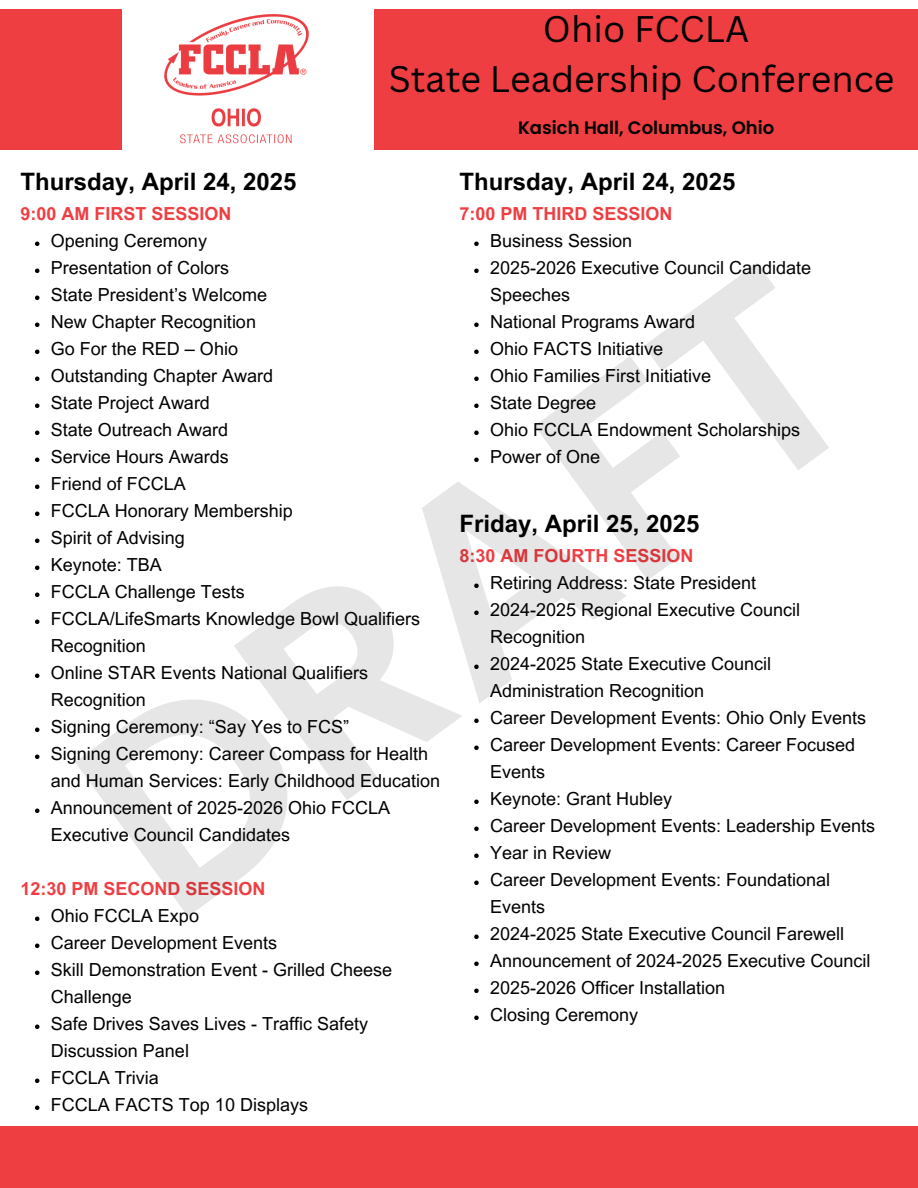
<style>
.page{position:relative;width:918px;height:1188px;background:#fff}
.page>*{position:absolute;margin:0;border:0;box-sizing:border-box;transform-origin:0 0}
.t1{font:600 274.65px "Poppins";color:#000}
.t2{font:36px/49.5px "Canva Sans";color:#000;text-align:center}
.t3{font:700 24px "Arial MT Pro";color:#000}
.t4{font:18px/27px "Arial MT Pro";color:#000}
.t5{font:700 18px "Arial MT Pro";color:#ef3e42}
.t6{font:600 18px "Poppins";color:#000}
</style>
<div class="page">
<div style="left:0;top:1126px;width:918px;height:62px;background:#ef3e42"></div>
<div style="left:0;top:9px;width:121px;height:141px;background:#ef3e42"></div>
<div style="left:374px;top:9px;width:544px;height:141px;background:#ef3e42"></div>
<img style="left:164px;top:14px;width:145px;height:130px">
<svg style="left:35px;top:242px;width:4px;height:4px"></svg>
<svg style="left:35px;top:269px;width:4px;height:4px"></svg>
<svg style="left:35px;top:296px;width:4px;height:4px"></svg>
<svg style="left:35px;top:323px;width:4px;height:4px"></svg>
<svg style="left:35px;top:350px;width:4px;height:4px"></svg>
<svg style="left:35px;top:377px;width:4px;height:4px"></svg>
<svg style="left:35px;top:404px;width:4px;height:4px"></svg>
<svg style="left:35px;top:431px;width:4px;height:4px"></svg>
<svg style="left:35px;top:458px;width:4px;height:4px"></svg>
<svg style="left:35px;top:485px;width:4px;height:4px"></svg>
<svg style="left:35px;top:512px;width:4px;height:4px"></svg>
<svg style="left:35px;top:539px;width:4px;height:4px"></svg>
<svg style="left:35px;top:566px;width:4px;height:4px"></svg>
<svg style="left:35px;top:593px;width:4px;height:4px"></svg>
<svg style="left:35px;top:620px;width:4px;height:4px"></svg>
<svg style="left:35px;top:674px;width:4px;height:4px"></svg>
<svg style="left:35px;top:728px;width:4px;height:4px"></svg>
<svg style="left:35px;top:755px;width:4px;height:4px"></svg>
<svg style="left:35px;top:809px;width:4px;height:4px"></svg>
<svg style="left:35px;top:917px;width:4px;height:4px"></svg>
<svg style="left:35px;top:944px;width:4px;height:4px"></svg>
<svg style="left:35px;top:971px;width:4px;height:4px"></svg>
<svg style="left:35px;top:1025px;width:4px;height:4px"></svg>
<svg style="left:35px;top:1079px;width:4px;height:4px"></svg>
<svg style="left:35px;top:1106px;width:4px;height:4px"></svg>
<svg style="left:474px;top:242px;width:5px;height:4px"></svg>
<svg style="left:474px;top:269px;width:5px;height:4px"></svg>
<svg style="left:474px;top:323px;width:5px;height:4px"></svg>
<svg style="left:474px;top:350px;width:5px;height:4px"></svg>
<svg style="left:474px;top:377px;width:5px;height:4px"></svg>
<svg style="left:474px;top:404px;width:5px;height:4px"></svg>
<svg style="left:474px;top:431px;width:5px;height:4px"></svg>
<svg style="left:474px;top:458px;width:5px;height:4px"></svg>
<svg style="left:474px;top:584px;width:5px;height:4px"></svg>
<svg style="left:474px;top:611px;width:5px;height:4px"></svg>
<svg style="left:474px;top:665px;width:5px;height:4px"></svg>
<svg style="left:474px;top:719px;width:5px;height:4px"></svg>
<svg style="left:474px;top:746px;width:5px;height:4px"></svg>
<svg style="left:474px;top:800px;width:5px;height:4px"></svg>
<svg style="left:474px;top:827px;width:5px;height:4px"></svg>
<svg style="left:474px;top:854px;width:5px;height:4px"></svg>
<svg style="left:474px;top:881px;width:5px;height:4px"></svg>
<svg style="left:474px;top:935px;width:5px;height:4px"></svg>
<svg style="left:474px;top:962px;width:5px;height:4px"></svg>
<svg style="left:474px;top:989px;width:5px;height:4px"></svg>
<svg style="left:474px;top:1016px;width:5px;height:4px"></svg>
<p class="t2" style="left:389px;top:4px;width:507px">Ohio FCCLA<br>State Leadership Conference</p>
<h2 class="t6" style="left:518px;top:115px;width:258px">Kasich Hall, Columbus, Ohio</h2>
<h5 class="t3" style="left:20px;top:172px;width:278px">Thursday, April 24, 2025</h5>
<h5 class="t5" style="left:20px;top:207px;width:213px">9:00 AM FIRST SESSION</h5>
<h3 class="t4" style="left:51px;top:230px;width:158px">Opening Ceremony</h3>
<p class="t4" style="left:51px;top:257px;width:180px">Presentation of Colors</p>
<p class="t4" style="left:51px;top:284px;width:218px">State President’s Welcome</p>
<p class="t4" style="left:51px;top:311px;width:207px">New Chapter Recognition</p>
<p class="t4" style="left:51px;top:338px;width:189px">Go For the RED – Ohio</p>
<p class="t4" style="left:51px;top:365px;width:224px">Outstanding Chapter Award</p>
<p class="t4" style="left:51px;top:392px;width:161px">State Project Award</p>
<p class="t4" style="left:51px;top:419px;width:179px">State Outreach Award</p>
<p class="t4" style="left:51px;top:446px;width:180px">Service Hours Awards</p>
<p class="t4" style="left:51px;top:473px;width:137px">Friend of FCCLA</p>
<p class="t4" style="left:51px;top:500px;width:244px">FCCLA Honorary Membership</p>
<p class="t4" style="left:51px;top:527px;width:136px">Spirit of Advising</p>
<p class="t4" style="left:51px;top:554px;width:113px">Keynote: TBA</p>
<p class="t4" style="left:51px;top:581px;width:196px">FCCLA Challenge Tests</p>
<p class="t4" style="left:51px;top:608px;width:371px">FCCLA/LifeSmarts Knowledge Bowl Qualifiers<br>Recognition</p>
<p class="t4" style="left:51px;top:662px;width:319px">Online STAR Events National Qualifiers<br>Recognition</p>
<p class="t4" style="left:51px;top:716px;width:300px">Signing Ceremony: “Say Yes to FCS”</p>
<p class="t4" style="left:51px;top:743px;width:391px">Signing Ceremony: Career Compass for Health and Human Services: Early Childhood Education</p>
<p class="t4" style="left:51px;top:797px;width:341px">Announcement of 2025-2026 Ohio FCCLA<br>Executive Council Candidates</p>
<p class="t3" style="left:460px;top:172px;width:278px">Thursday, April 24, 2025</p>
<p class="t5" style="left:460px;top:207px;width:215px">7:00 PM THIRD SESSION</p>
<h3 class="t4" style="left:490px;top:230px;width:144px">Business Session</h3>
<p class="t4" style="left:490px;top:257px;width:323px">2025-2026 Executive Council Candidate<br>Speeches</p>
<p class="t4" style="left:490px;top:311px;width:207px">National Programs Award</p>
<p class="t4" style="left:490px;top:338px;width:175px">Ohio FACTS Initiative</p>
<p class="t4" style="left:490px;top:365px;width:223px">Ohio Families First Initiative</p>
<p class="t4" style="left:490px;top:392px;width:108px">State Degree</p>
<p class="t4" style="left:490px;top:419px;width:312px">Ohio FCCLA Endowment Scholarships</p>
<p class="t4" style="left:490px;top:446px;width:112px">Power of One</p>
<h1 class="t1" style="left:3px;top:694px;width:875px;rotate:-36deg">DRAFT</h1>
<p class="t3" style="left:460px;top:514px;width:242px">Friday, April 25, 2025</p>
<p class="t5" style="left:460px;top:549px;width:236px">8:30 AM FOURTH SESSION</p>
<h3 class="t4" style="left:490px;top:572px;width:268px">Retiring Address: State President</h3>
<p class="t4" style="left:490px;top:599px;width:312px">2024-2025 Regional Executive Council<br>Recognition</p>
<p class="t4" style="left:490px;top:653px;width:283px">2024-2025 State Executive Council<br>Administration Recognition</p>
<p class="t4" style="left:490px;top:707px;width:378px">Career Development Events: Ohio Only Events</p>
<p class="t4" style="left:490px;top:734px;width:367px">Career Development Events: Career Focused<br>Events</p>
<p class="t4" style="left:490px;top:788px;width:184px">Keynote: Grant Hubley</p>
<p class="t4" style="left:490px;top:815px;width:387px">Career Development Events: Leadership Events</p>
<p class="t4" style="left:490px;top:842px;width:123px">Year in Review</p>
<p class="t4" style="left:490px;top:869px;width:342px">Career Development Events: Foundational<br>Events</p>
<p class="t4" style="left:490px;top:923px;width:356px">2024-2025 State Executive Council Farewell</p>
<p class="t4" style="left:490px;top:950px;width:382px">Announcement of 2024-2025 Executive Council</p>
<p class="t4" style="left:490px;top:977px;width:237px">2025-2026 Officer Installation</p>
<p class="t5" style="left:20px;top:882px;width:247px">12:30 PM SECOND SESSION</p>
<h4 class="t4" style="left:51px;top:905px;width:150px">Ohio FCCLA Expo</h4>
<p class="t4" style="left:51px;top:932px;width:228px">Career Development Events</p>
<p class="t4" style="left:51px;top:959px;width:343px">Skill Demonstration Event - Grilled Cheese<br>Challenge</p>
<p class="t4" style="left:51px;top:1013px;width:319px">Safe Drives Saves Lives - Traffic Safety<br>Discussion Panel</p>
<p class="t4" style="left:51px;top:1067px;width:110px">FCCLA Trivia</p>
<p class="t4" style="left:51px;top:1094px;width:259px">FCCLA FACTS Top 10 Displays</p>
<p class="t4" style="left:490px;top:1004px;width:150px">Closing Ceremony</p>
</div>
